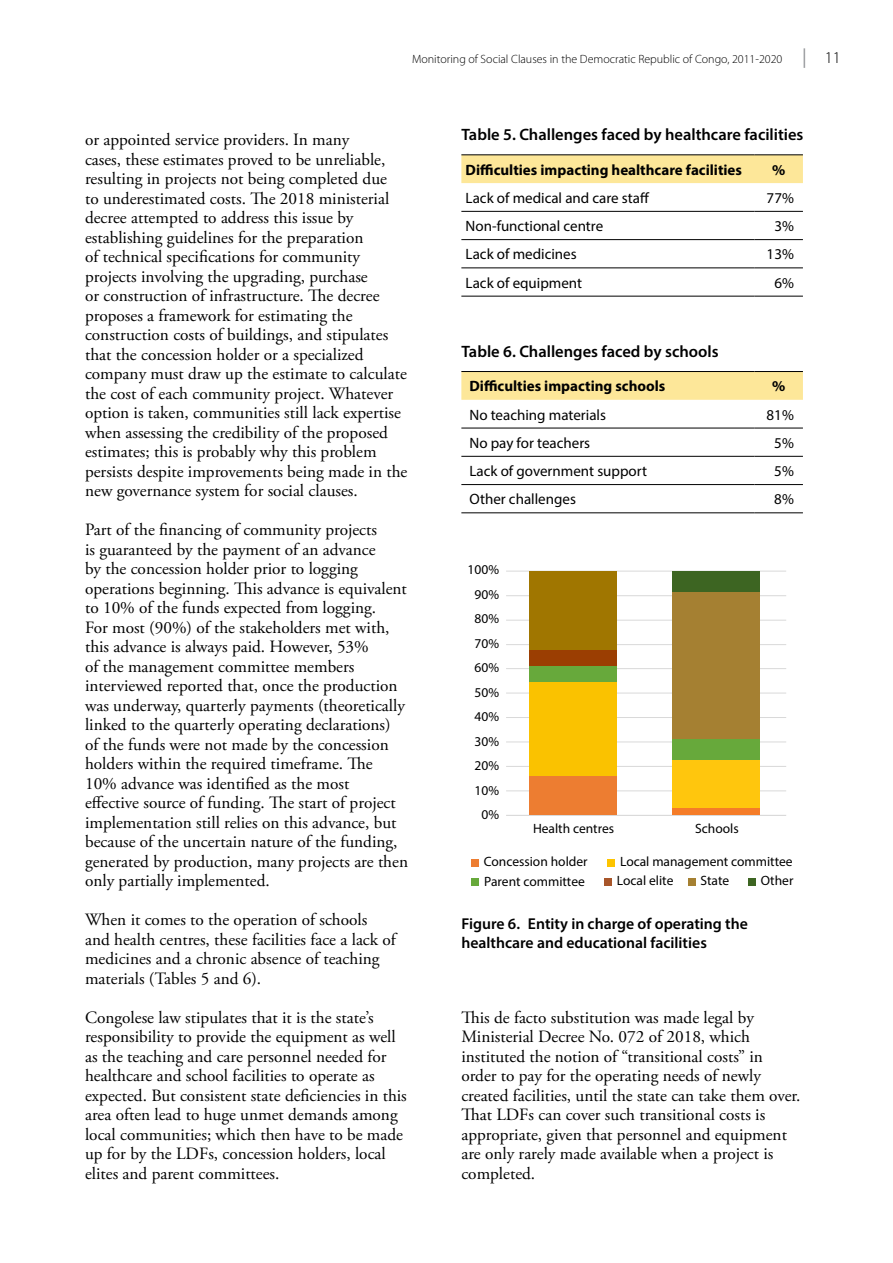
<style>
.page{position:relative;width:893px;height:1263px;background:#fff}
.page>*{position:absolute;margin:0;border:0;box-sizing:border-box;transform-origin:0 0}
.t1{font:17.25px/19.5px "Adobe Garamond Pro";color:#000}
.t2{font:600 16.5px "Myriad Pro";color:#000}
.t3{font:600 15.75px/18.9px "Myriad Pro";color:#000}
.t4{font:15px "Myriad Pro";color:#000}
.t5{font:700 15px "Myriad Pro";color:#000}
.t6{font:13.5px/24.5px "Myriad Pro";color:#000;text-align:right}
.t7{font:300 12px "Myriad Pro";color:#000}
.s1{font-weight:400;font-size:19.5px;color:#939598}
.s2{font-size:16.5px}
</style>
<div class="page">
<hr style="left:506px;top:790px;width:280px;height:1px;background:#d9d9d9">
<hr style="left:506px;top:766px;width:280px;height:1px;background:#d9d9d9">
<hr style="left:506px;top:741px;width:280px;height:1px;background:#d9d9d9">
<hr style="left:506px;top:717px;width:280px;height:1px;background:#d9d9d9">
<hr style="left:506px;top:693px;width:280px;height:1px;background:#d9d9d9">
<hr style="left:506px;top:668px;width:280px;height:1px;background:#d9d9d9">
<hr style="left:506px;top:644px;width:280px;height:1px;background:#d9d9d9">
<hr style="left:506px;top:620px;width:280px;height:1px;background:#d9d9d9">
<hr style="left:506px;top:595px;width:280px;height:1px;background:#d9d9d9">
<hr style="left:506px;top:571px;width:280px;height:1px;background:#d9d9d9">
<hr style="left:506px;top:815px;width:280px;height:1px;background:#d9d9d9">
<div style="left:529px;top:776px;width:88px;height:39px;background:#ed7d31"></div>
<div style="left:672px;top:759px;width:88px;height:56px;background:#ffc60d"></div>
<div style="left:672px;top:739px;width:88px;height:20px;background:#67a93b"></div>
<div style="left:672px;top:571px;width:88px;height:21px;background:#3d6522"></div>
<div style="left:672px;top:808px;width:88px;height:7px;background:#f57c28"></div>
<div style="left:529px;top:681px;width:88px;height:95px;background:#fac200"></div>
<div style="left:529px;top:666px;width:88px;height:15px;background:#67a93b"></div>
<div style="left:529px;top:650px;width:88px;height:16px;background:#9b3e02"></div>
<div style="left:529px;top:571px;width:88px;height:79px;background:#a07600"></div>
<div style="left:672px;top:592px;width:88px;height:147px;background:#a58032"></div>
<div style="left:471px;top:859px;width:8px;height:7px;background:#ed7d31"></div>
<div style="left:608px;top:859px;width:7px;height:7px;background:#fdc400"></div>
<div style="left:472px;top:878px;width:7px;height:8px;background:#67a93b"></div>
<div style="left:604px;top:878px;width:8px;height:7px;background:#a8562a"></div>
<div style="left:688px;top:878px;width:7px;height:7px;background:#a58032"></div>
<div style="left:748px;top:878px;width:8px;height:7px;background:#3d6522"></div>
<div style="left:461px;top:155px;width:342px;height:28px;background:#fde799"></div>
<hr style="left:461px;top:211px;width:293px;height:1px;background:#000">
<hr style="left:754px;top:211px;width:49px;height:1px;background:#000">
<hr style="left:461px;top:239px;width:293px;height:1px;background:#000">
<hr style="left:754px;top:239px;width:49px;height:1px;background:#000">
<hr style="left:461px;top:268px;width:293px;height:1px;background:#000">
<hr style="left:754px;top:268px;width:49px;height:1px;background:#000">
<hr style="left:461px;top:296px;width:293px;height:1px;background:#000">
<hr style="left:754px;top:296px;width:49px;height:1px;background:#000">
<hr style="left:461px;top:154px;width:293px;height:1px;background:#000">
<hr style="left:754px;top:154px;width:49px;height:1px;background:#000">
<div style="left:461px;top:372px;width:342px;height:28px;background:#fde799"></div>
<hr style="left:461px;top:428px;width:293px;height:1px;background:#000">
<hr style="left:754px;top:428px;width:49px;height:1px;background:#000">
<hr style="left:461px;top:456px;width:293px;height:1px;background:#000">
<hr style="left:754px;top:456px;width:49px;height:1px;background:#000">
<hr style="left:461px;top:484px;width:293px;height:1px;background:#000">
<hr style="left:754px;top:484px;width:49px;height:1px;background:#000">
<hr style="left:461px;top:513px;width:293px;height:1px;background:#000">
<hr style="left:754px;top:513px;width:49px;height:1px;background:#000">
<hr style="left:461px;top:371px;width:293px;height:1px;background:#000">
<hr style="left:754px;top:371px;width:49px;height:1px;background:#000">
<p class="t7" style="left:412px;top:51px;width:430px">Monitoring of Social Clauses in the Democratic Republic of Congo, 2011-2020 <span class="s1">|</span> <span class="s2">11</span></p>
<p class="t1" style="left:85px;top:131px;width:324px">or appointed service providers. In many<br>cases, these estimates proved to be unreliable, resulting in projects not being completed due<br>to underestimated costs. The 2018 ministerial decree attempted to address this issue by establishing guidelines for the preparation<br>of technical specifications for community projects involving the upgrading, purchase<br>or construction of infrastructure. The decree proposes a framework for estimating the construction costs of buildings, and stipulates that the concession holder or a specialized company must draw up the estimate to calculate the cost of each community project. Whatever option is taken, communities still lack expertise when assessing the credibility of the proposed estimates; this is probably why this problem persists despite improvements being made in the new governance system for social clauses.</p>
<p class="t1" style="left:85px;top:521px;width:325px">Part of the financing of community projects<br>is guaranteed by the payment of an advance<br>by the concession holder prior to logging operations beginning. This advance is equivalent to 10% of the funds expected from logging.<br>For most (90%) of the stakeholders met with, this advance is always paid. However, 53%<br>of the management committee members interviewed reported that, once the production was underway, quarterly payments (theoretically linked to the quarterly operating declarations) of the funds were not made by the concession holders within the required timeframe. The 10% advance was identified as the most<br>effective source of funding. The start of project implementation still relies on this advance, but because of the uncertain nature of the funding, generated by production, many projects are then only partially implemented.</p>
<p class="t1" style="left:85px;top:910px;width:312px">When it comes to the operation of schools and health centres, these facilities face a lack of medicines and a chronic absence of teaching materials (Tables 5 and 6).</p>
<p class="t1" style="left:85px;top:1008px;width:323px">Congolese law stipulates that it is the state’s responsibility to provide the equipment as well as the teaching and care personnel needed for healthcare and school facilities to operate as expected. But consistent state deficiencies in this area often lead to huge unmet demands among local communities; which then have to be made up for by the LDFs, concession holders, local elites and parent committees.</p>
<p class="t2" style="left:461px;top:124px;width:344px">Table 5. Challenges faced by healthcare facilities</p>
<p class="t5" style="left:466px;top:160px;width:278px">Difficulties impacting healthcare facilities</p>
<p class="t5" style="left:772px;top:160px;width:15px">%</p>
<p class="t4" style="left:466px;top:189px;width:185px">Lack of medical and care staff</p>
<p class="t4" style="left:767px;top:189px;width:29px">77%</p>
<p class="t4" style="left:466px;top:217px;width:139px">Non-functional centre</p>
<p class="t4" style="left:774px;top:217px;width:21px">3%</p>
<p class="t4" style="left:466px;top:245px;width:113px">Lack of medicines</p>
<p class="t4" style="left:767px;top:245px;width:29px">13%</p>
<p class="t4" style="left:466px;top:273px;width:118px">Lack of equipment</p>
<p class="t4" style="left:774px;top:273px;width:21px">6%</p>
<p class="t2" style="left:461px;top:341px;width:259px">Table 6. Challenges faced by schools</p>
<p class="t5" style="left:469px;top:376px;width:197px">Difficulties impacting schools</p>
<p class="t5" style="left:772px;top:376px;width:15px">%</p>
<p class="t4" style="left:469px;top:405px;width:138px">No teaching materials</p>
<p class="t4" style="left:767px;top:405px;width:29px">81%</p>
<p class="t4" style="left:469px;top:433px;width:122px">No pay for teachers</p>
<p class="t4" style="left:774px;top:433px;width:21px">5%</p>
<p class="t4" style="left:469px;top:462px;width:179px">Lack of government support</p>
<p class="t4" style="left:774px;top:462px;width:21px">5%</p>
<p class="t4" style="left:469px;top:490px;width:108px">Other challenges</p>
<p class="t4" style="left:774px;top:490px;width:21px">8%</p>
<p class="t6" style="left:468px;top:557px;width:33px">100%<br>90%<br>80%<br>70%<br>60%<br>50%<br>40%<br>30%<br>20%<br>10%<br>0%</p>
<p class="t6" style="left:533px;top:816px;width:83px">Health centres</p>
<p class="t6" style="left:484px;top:849px;width:105px">Concession holder</p>
<p class="t6" style="left:620px;top:849px;width:174px">Local management committee</p>
<p class="t6" style="left:484px;top:869px;width:102px">Parent committee</p>
<p class="t6" style="left:617px;top:868px;width:58px">Local elite</p>
<p class="t6" style="left:700px;top:868px;width:30px">State</p>
<p class="t6" style="left:761px;top:868px;width:34px">Other</p>
<p class="t6" style="left:695px;top:816px;width:45px">Schools</p>
<p class="t3" style="left:461px;top:913px;width:288px">Figure 6. Entity in charge of operating the healthcare and educational facilities</p>
<p class="t1" style="left:461px;top:1008px;width:341px">This de facto substitution was made legal by Ministerial Decree No. 072 of 2018, which instituted the notion of “transitional costs” in order to pay for the operating needs of newly created facilities, until the state can take them over.<br>That LDFs can cover such transitional costs is appropriate, given that personnel and equipment are only rarely made available when a project is completed.</p>
</div>
